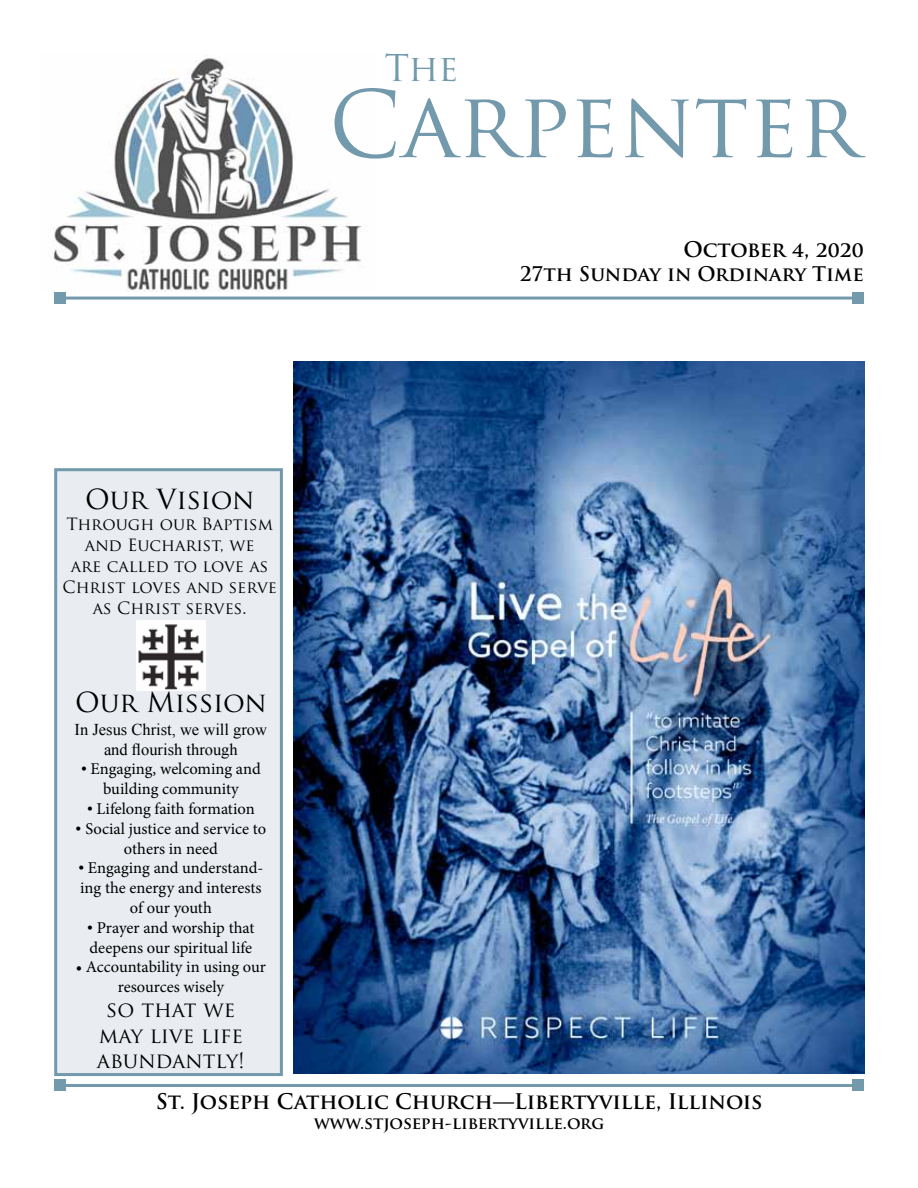
<style>
.page{position:relative;width:918px;height:1188px;background:#fff}
.page>*{position:absolute;margin:0;border:0;box-sizing:border-box;transform-origin:0 0}
.t1{font:90px "Trajan Pro";color:#7299ac}
.t2{font:36px "Trajan Pro";color:#7299ac}
.t3{font:27px "Trajan Pro";color:#000}
.t4{font:700 21px "Trajan Pro";color:#000}
.t5{font:21px/25.2px "Trajan Pro";color:#000;text-align:center}
.t6{font:700 19.65px "Trajan Pro";color:#000}
.t7{font:16.5px/19.8px "Minion Pro";color:#000;text-align:center}
.t8{font:16.5px/21px "Trajan Pro";color:#000;text-align:center}
.t9{font:16.5px/19.8px "Times New Roman";color:#000;text-align:center}
.t10{font:700 16.5px "Trajan Pro";color:#000}
.s1{font-family:"Times New Roman"}
</style>
<div class="page">
<hr style="left:60px;top:297px;width:798px;height:3px;background:#7299ac">
<div style="left:54px;top:292px;width:12px;height:12px;background:#7299ac"></div>
<div style="left:852px;top:292px;width:12px;height:12px;background:#7299ac"></div>
<img style="left:52px;top:58px;width:310px;height:233px">
<div style="left:54px;top:468px;width:229px;height:608px;background:#e9edf1;border:3px solid #7299ac"></div>
<img style="left:136px;top:620px;width:70px;height:70px">
<hr style="left:60px;top:1084px;width:798px;height:3px;background:#7299ac">
<div style="left:54px;top:1079px;width:12px;height:12px;background:#7299ac"></div>
<div style="left:852px;top:1079px;width:12px;height:12px;background:#7299ac"></div>
<img style="left:294px;top:362px;width:571px;height:712px">
<h2 class="t2" style="left:384px;top:45px;width:75px">The</h2>
<h1 class="t1" style="left:329px;top:67px;width:532px">Carpenter</h1>
<h3 class="t3" style="left:85px;top:482px;width:171px">Our Vision</h3>
<p class="t8" style="left:63px;top:513px;width:216px">Through our Baptism and Eucharist, we<br>are called to love as<br>Christ loves and serve as Christ serves.</p>
<h3 class="t3" style="left:75px;top:685px;width:193px">Our Mission</h3>
<p class="t9" style="left:75px;top:719px;width:194px">In Jesus Christ, we will grow and flourish through</p>
<p class="t7" style="left:81px;top:759px;width:181px"><span class="s1">•</span> Engaging, welcoming and building community</p>
<p class="t7" style="left:87px;top:799px;width:169px"><span class="s1">•</span> Lifelong faith formation</p>
<p class="t7" style="left:76px;top:819px;width:192px"><span class="s1">•</span> Social justice and service to others in need</p>
<p class="t7" style="left:78px;top:858px;width:186px"><span class="s1">•</span> Engaging and understand&shy;ing the energy and interests of our youth</p>
<p class="t7" style="left:87px;top:918px;width:169px;text-align:left"><span class="s1">•</span> Prayer and worship that deepens our spiritual life</p>
<p class="t7" style="left:76px;top:957px;width:192px">• Accountability in using our resources wisely</p>
<p class="t5" style="left:97px;top:997px;width:150px">so that we may live life abundantly!</p>
<p class="t4" style="left:683px;top:236px;width:182px">October 4, 2020</p>
<p class="t6" style="left:520px;top:261px;width:345px">27th Sunday in Ordinary Time</p>
<p class="t4" style="left:156px;top:1088px;width:608px">St. Joseph Catholic Church—Libertyville, Illinois</p>
<p class="t10" style="left:314px;top:1112px;width:292px">www.stjoseph-libertyville.org</p>
<p class="t9" style="left:455px;top:1118px;width:10px">1</p>
</div>
